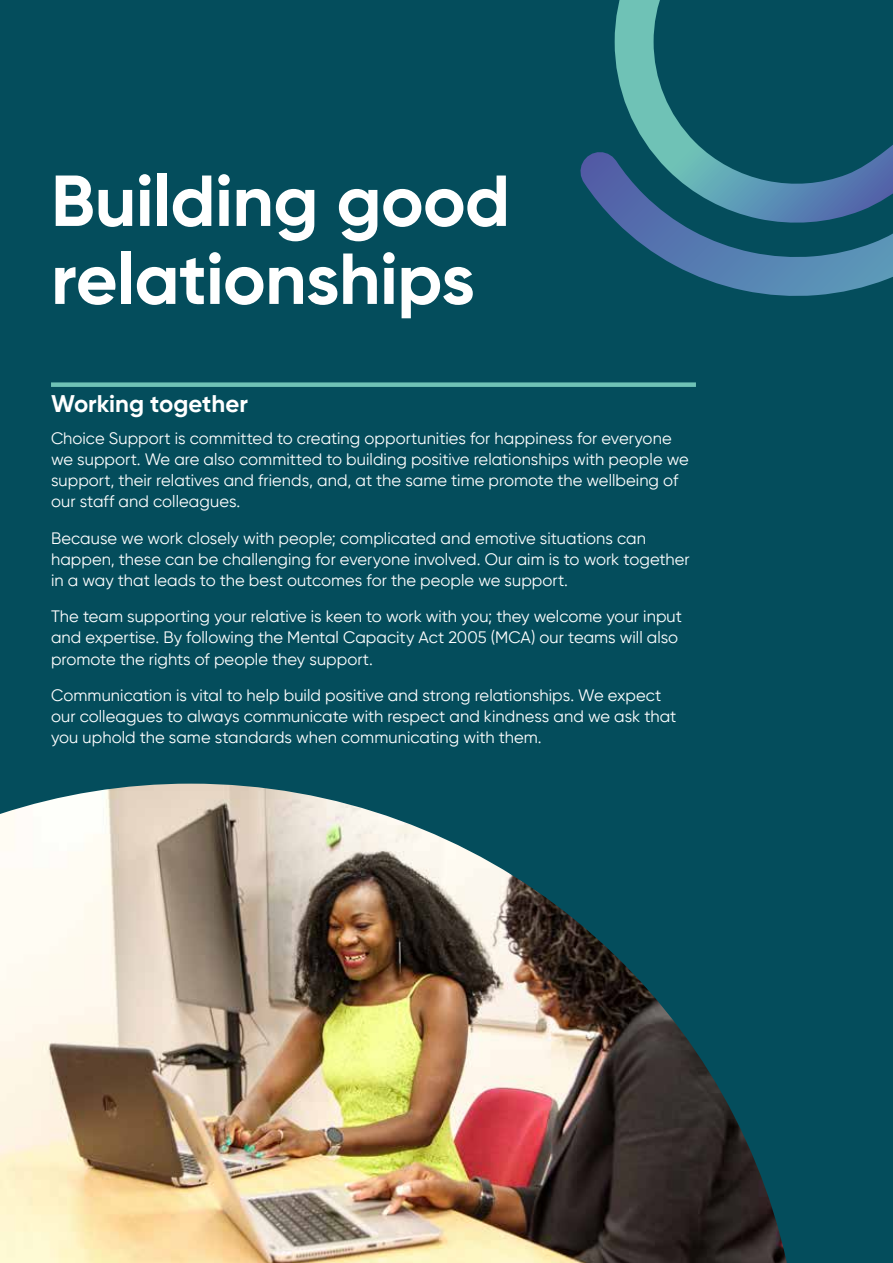
<style>
.page{position:relative;width:893px;height:1263px;background:#044d5c}
.page>*{position:absolute;margin:0;border:0;box-sizing:border-box;transform-origin:0 0}
.t1{font:700 72px/78px "Gilroy";letter-spacing:-.01em;color:#fff}
.t2{font:700 24px "Gilroy";color:#fff}
.t3{font:16.5px/21px "Gilroy";letter-spacing:.005em;color:#fff}
</style>
<div class="page">
<div style="left:51px;top:382px;width:645px;height:5px;background:#6fc2b6"></div>
<img style="left:0;top:784px;width:787px;height:479px">
<svg style="left:580px;top:153px;width:15px;height:45px"></svg>
<svg style="left:595px;top:0;width:298px;height:296px"></svg>
<h1 class="t1" style="left:51px;top:161px;width:461px">Building good relationships</h1>
<h2 class="t2" style="left:51px;top:389px;width:198px">Working together</h2>
<p class="t3" style="left:51px;top:427px;width:639px">Choice Support is committed to creating opportunities for happiness for everyone we support. We are also committed to building positive relationships with people we support, their relatives and friends, and, at the same time promote the wellbeing of our staff and colleagues.</p>
<p class="t3" style="left:51px;top:527px;width:640px">Because we work closely with people; complicated and emotive situations can happen, these can be challenging for everyone involved. Our aim is to work together in a way that leads to the best outcomes for the people we support.</p>
<p class="t3" style="left:51px;top:606px;width:632px">The team supporting your relative is keen to work with you; they welcome your input and expertise. By following the Mental Capacity Act 2005 (MCA) our teams will also promote the rights of people they support.</p>
<p class="t3" style="left:51px;top:685px;width:627px">Communication is vital to help build positive and strong relationships. We expect our colleagues to always communicate with respect and kindness and we ask that you uphold the same standards when communicating with them.</p>
</div>
